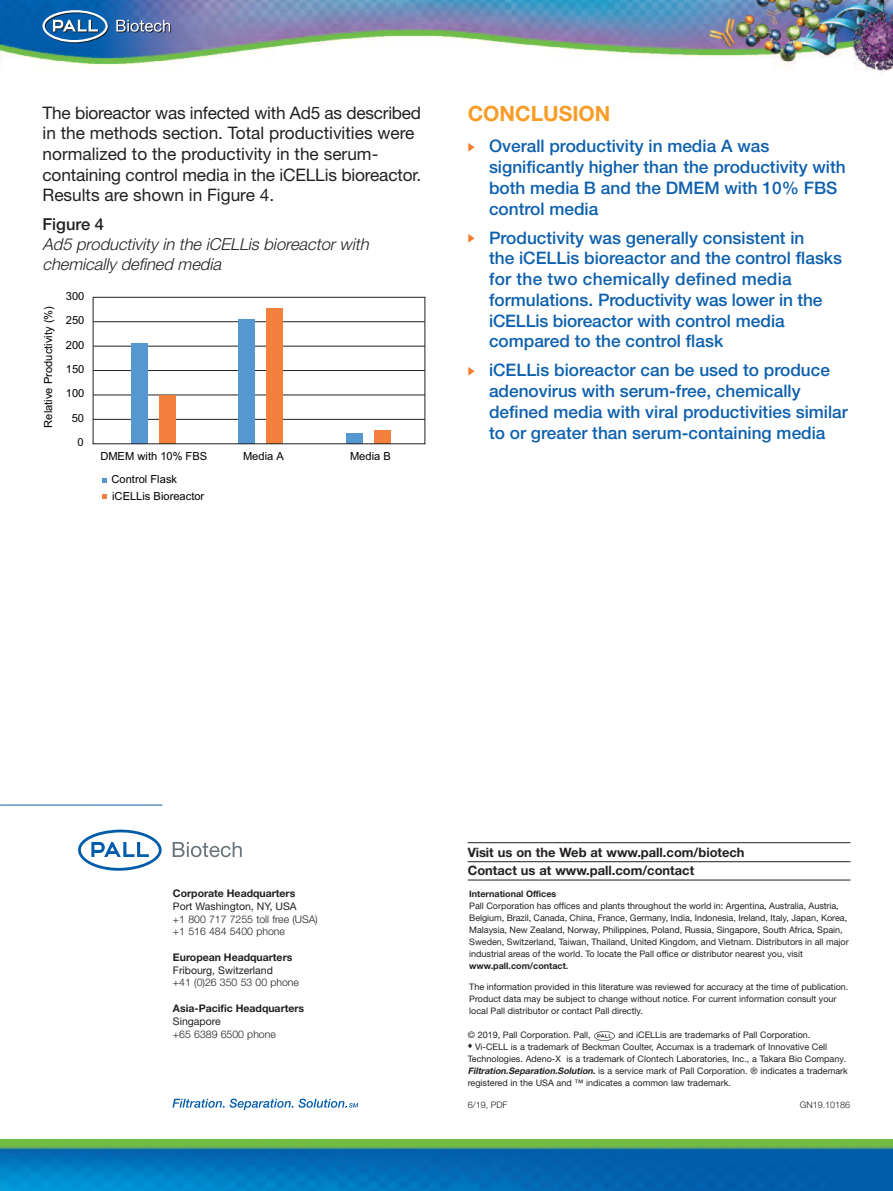
<style>
.page{position:relative;width:893px;height:1191px;background:#fff}
.page>*{position:absolute;margin:0;border:0;box-sizing:border-box;transform-origin:0 0}
.t1{font:700 21px "Helvetica Neue LT";color:#f89c27}
.t2{font:500 17.25px/20.7px "Helvetica Neue LT";color:#0d60ae}
.t3{font:17.25px/20.7px "Helvetica Neue LT";letter-spacing:-.005em;color:#231f20}
.t4{font:italic 300 16.5px/19.8px "Helvetica Neue LT";color:#231f20}
.t5{font:500 16.5px "Helvetica Neue LT";color:#231f20}
.t6{font:700 12.9px/18px "Helvetica Neue LT";color:#231f20}
.t7{font:11.1px/16.8px "Arial";color:#000}
.t8{font:300 10.5px/12.8px "Helvetica Neue LT";color:#231f20}
.t9{font:700 10.5px "Helvetica Neue LT";color:#231f20}
.t10{font:10.5px "Helvetica Neue LT";color:#231f20}
.t11{font:9px/12px "Helvetica Neue LT";color:#231f20}
.t12{font:700 9px "Helvetica Neue LT";color:#231f20}
.t13{font:300 9px "Helvetica Neue LT";color:#231f20}
.s1{color:#f47b2a}
.s2{font-weight:700}
.s3{font-weight:500}
.s4{font-weight:700;font-style:italic}
</style>
<div class="page">
<img style="left:0;top:1139px;width:893px;height:52px">
<hr style="left:468px;top:842px;width:382px;height:1px;background:#231f20">
<hr style="left:468px;top:861px;width:382px;height:1px;background:#231f20">
<hr style="left:468px;top:879px;width:382px;height:1px;background:#231f20">
<img style="left:595px;top:1031px;width:19px;height:9px">
<svg style="left:172px;top:1098px;width:186px;height:12px"></svg>
<hr style="left:0;top:804px;width:162px;height:1px;background:#0d60ae">
<svg style="left:78px;top:829px;width:84px;height:41px"></svg>
<svg style="left:173px;top:842px;width:69px;height:15px"></svg>
<img style="left:0;top:0;width:893px;height:71px">
<svg style="left:43px;top:10px;width:66px;height:33px"></svg>
<svg style="left:116px;top:20px;width:55px;height:13px"></svg>
<svg style="left:102px;top:478px;width:5px;height:5px"></svg>
<svg style="left:102px;top:494px;width:5px;height:5px"></svg>
<hr style="left:93px;top:419px;width:332px;height:1px;background:#231f20">
<hr style="left:93px;top:395px;width:332px;height:1px;background:#231f20">
<hr style="left:93px;top:370px;width:332px;height:1px;background:#231f20">
<hr style="left:93px;top:346px;width:332px;height:1px;background:#231f20">
<hr style="left:93px;top:321px;width:332px;height:1px;background:#231f20">
<div style="left:131px;top:343px;width:16px;height:101px;background:#5497d1"></div>
<div style="left:239px;top:319px;width:16px;height:125px;background:#5497d1"></div>
<div style="left:346px;top:433px;width:17px;height:11px;background:#5497d1"></div>
<div style="left:159px;top:395px;width:16px;height:49px;background:#f3803c"></div>
<div style="left:267px;top:308px;width:16px;height:136px;background:#f3803c"></div>
<div style="left:374px;top:430px;width:17px;height:14px;background:#f3803c"></div>
<div style="left:93px;top:297px;width:332px;height:147px;border:1px solid #231f20"></div>
<h2 class="t3" style="left:43px;top:104px;width:380px">The bioreactor was infected with Ad5 as described in the methods section. Total productivities were normalized to the productivity in the serum&shy;containing control media in the iCELLis bioreactor.<br>Results are shown in Figure 4.</h2>
<h3 class="t5" style="left:43px;top:218px;width:63px">Figure 4</h3>
<h3 class="t4" style="left:43px;top:236px;width:331px">Ad5 productivity in the iCELLis bioreactor with chemically defined media</h3>
<p class="t7" style="left:40px;top:427px;width:123px;rotate:-90deg">Relative Productivity (%)</p>
<p class="t7" style="left:66px;top:287px;width:20px">300</p>
<p class="t7" style="left:66px;top:312px;width:20px">250</p>
<p class="t7" style="left:66px;top:336px;width:20px">200</p>
<p class="t7" style="left:66px;top:361px;width:20px">150</p>
<p class="t7" style="left:66px;top:385px;width:20px">100</p>
<p class="t7" style="left:72px;top:410px;width:14px">50</p>
<p class="t7" style="left:78px;top:434px;width:8px">0</p>
<p class="t7" style="left:100px;top:447px;width:108px">DMEM with 10% FBS</p>
<p class="t7" style="left:243px;top:447px;width:42px">Media A</p>
<p class="t7" style="left:350px;top:447px;width:42px">Media B</p>
<p class="t7" style="left:112px;top:470px;width:94px">Control Flask iCELLis Bioreactor</p>
<h1 class="t1" style="left:468px;top:106px;width:144px">CONCLUSION</h1>
<h2 class="t2" style="left:489px;top:137px;width:358px;text-indent:-21px"><span class="s1">◆</span> Overall productivity in media A was significantly higher than the productivity with both media B and the DMEM with 10% FBS control media</h2>
<p class="t2" style="left:489px;top:229px;width:355px;text-indent:-21px"><span class="s1">◆</span> Productivity was generally consistent in<br>the iCELLis bioreactor and the control flasks for the two chemically defined media formulations. Productivity was lower in the iCELLis bioreactor with control media compared to the control flask</p>
<h2 class="t2" style="left:489px;top:361px;width:360px;text-indent:-21px"><span class="s1">◆</span> iCELLis bioreactor can be used to produce adenovirus with serum-free, chemically defined media with viral productivities similar to or greater than serum-containing media</h2>
<h3 class="t6" style="left:468px;top:844px;width:278px">Visit us on the Web at www.pall.com/biotech<br>Contact us at www.pall.com/contact</h3>
<p class="t12" style="left:469px;top:891px;width:89px">International Offices</p>
<p class="t11" style="left:469px;top:901px;width:381px">Pall Corporation has offices and plants throughout the world in: Argentina, Australia, Austria, Belgium, Brazil, Canada, China, France, Germany, India, Indonesia, Ireland, Italy, Japan, Korea, Malaysia, New Zealand, Norway, Philippines, Poland, Russia, Singapore, South Africa, Spain, Sweden, Switzerland, Taiwan, Thailand, United Kingdom, and Vietnam. Distributors in all major industrial areas of the world. To locate the Pall office or distributor nearest you, visit <span class="s2">www.pall.com/contact</span><span class="s3">.</span></p>
<p class="t11" style="left:469px;top:981px;width:381px">The information provided in this literature was reviewed for accuracy at the time of publication.<br>Product data may be subject to change without notice. For current information consult your local Pall distributor or contact Pall directly.</p>
<p class="t9" style="left:173px;top:889px;width:124px">Corporate Headquarters</p>
<p class="t10" style="left:173px;top:902px;width:125px">Port Washington, NY, USA</p>
<p class="t8" style="left:173px;top:913px;width:146px">+1 800 717 7255 toll free (USA) +1 516 484 5400 phone</p>
<p class="t9" style="left:173px;top:953px;width:121px">European Headquarters</p>
<p class="t10" style="left:173px;top:966px;width:101px">Fribourg, Switzerland</p>
<p class="t8" style="left:173px;top:977px;width:128px">+41 (0)26 350 53 00 phone</p>
<p class="t9" style="left:173px;top:1004px;width:133px">Asia-Pacific Headquarters</p>
<p class="t10" style="left:173px;top:1017px;width:49px">Singapore</p>
<p class="t8" style="left:173px;top:1028px;width:104px">+65 6389 6500 phone</p>
<p class="t11" style="left:468px;top:1029px;width:125px">© 2019, Pall Corporation. Pall,</p>
<p class="t11" style="left:618px;top:1029px;width:193px">and iCELLis are trademarks of Pall Corporation.</p>
<p class="t11" style="left:468px;top:1041px;width:382px">◆ Vi-CELL is a trademark of Beckman Coulter, Accumax is a trademark of Innovative Cell Technologies. Adeno-X is a trademark of Clontech Laboratories, Inc., a Takara Bio Company.<br><span class="s4">Filtration.Separation.Solution.</span> is a service mark of Pall Corporation. ® indicates a trademark registered in the USA and ™ indicates a common law trademark.</p>
<p class="t13" style="left:468px;top:1101px;width:41px">6/19, PDF</p>
<p class="t13" style="left:800px;top:1101px;width:52px">GN19.10186</p>
</div>
